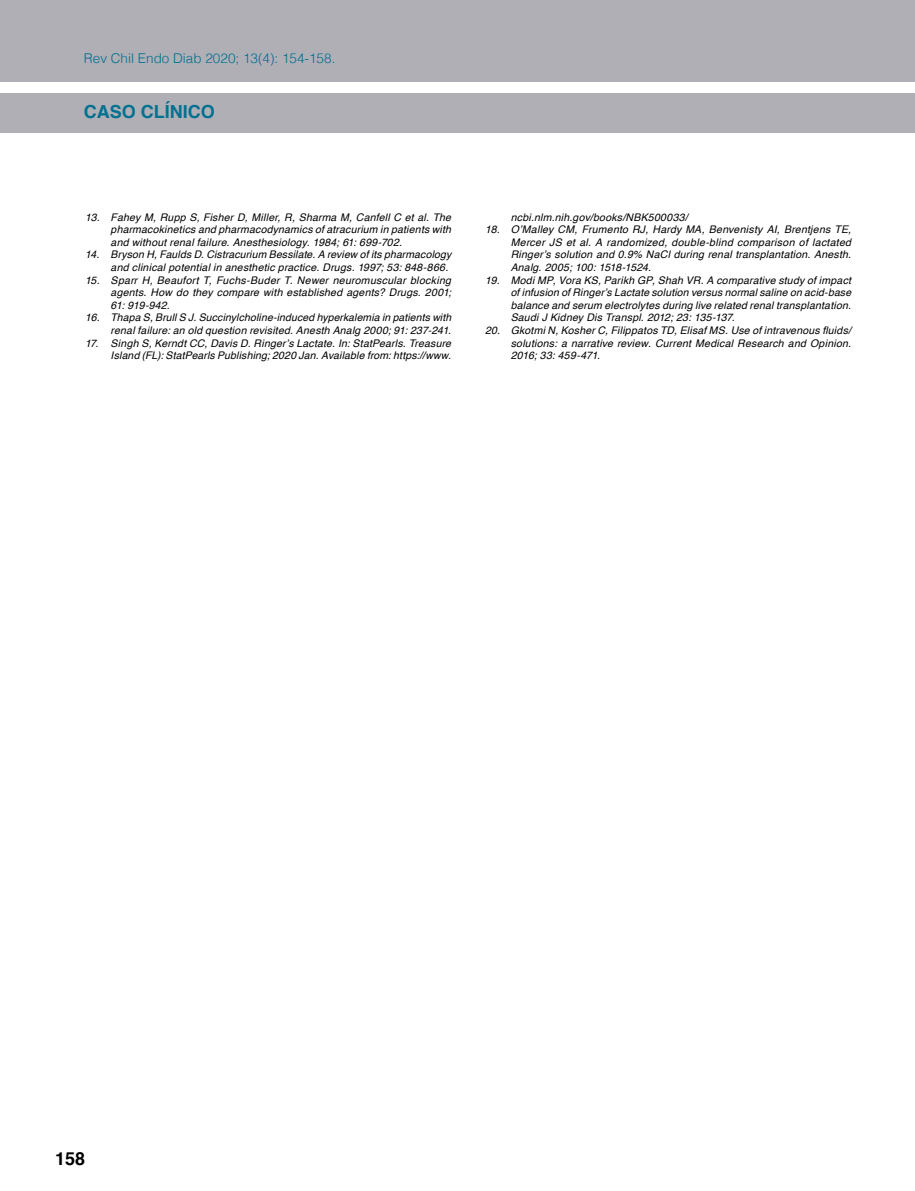
<style>
.page{position:relative;width:915px;height:1191px;background:#fff}
.page>*{position:absolute;margin:0;border:0;box-sizing:border-box;transform-origin:0 0}
.t1{font:700 18px "Helvetica";color:#007191}
.t2{font:700 18px "Helvetica";color:#000}
.t3{font:300 13.5px "Helvetica";color:#007191}
.t4{font:italic 10.5px/12.6px "Helvetica";letter-spacing:.02em;color:#000;text-align:justify}
</style>
<div class="page">
<div style="left:0;top:0;width:914px;height:81px;background:#b0afb5"></div>
<div style="left:0;top:93px;width:914px;height:40px;background:#b0afb5"></div>
<p class="t3" style="left:84px;top:46px;width:253px">Rev Chil Endo Diab 2020; 13(4): 154-158.</p>
<h1 class="t1" style="left:84px;top:97px;width:133px">CASO CLÍNICO</h1>
<p class="t4" style="left:111px;top:211px;width:342px;text-indent:-26px">13. Fahey M, Rupp S, Fisher D, Miller, R, Sharma M, Canfell C et al. The pharmacokinetics and pharmacodynamics of atracurium in patients with and without renal failure. Anesthesiology. 1984; 61: 699-702.</p>
<p class="t4" style="left:85px;top:249px;width:367px;text-align:right">14. Bryson H, Faulds D. Cistracurium Bessilate. A review of its pharmacology and clinical potential in anesthetic practice. Drugs. 1997; 53: 848-866.</p>
<p class="t4" style="left:111px;top:274px;width:342px;text-indent:-26px">15. Sparr H, Beaufort T, Fuchs-Buder T. Newer neuromuscular blocking agents. How do they compare with established agents? Drugs. 2001; 61: 919-942.</p>
<p class="t4" style="left:85px;top:312px;width:367px;text-align:right">16. Thapa S, Brull S J. Succinylcholine-induced hyperkalemia in patients with renal failure: an old question revisited. Anesth Analg 2000; 91: 237-241.</p>
<p class="t4" style="left:85px;top:337px;width:367px;text-align:right">17. Singh S, Kerndt CC, Davis D. Ringer’s Lactate. In: StatPearls. Treasure<br>Island (FL): StatPearls Publishing; 2020 Jan. Available from: https://www.</p>
<p class="t4" style="left:510px;top:211px;width:178px">ncbi.nlm.nih.gov/books/NBK500033/</p>
<p class="t4" style="left:510px;top:223px;width:342px;text-indent:-26px">18. O’Malley CM, Frumento RJ, Hardy MA, Benvenisty AI, Brentjens TE, Mercer JS et al. A randomized, double-blind comparison of lactated Ringer’s solution and 0.9% NaCl during renal transplantation. Anesth.<br>Analg. 2005; 100: 1518-1524.</p>
<p class="t4" style="left:510px;top:274px;width:342px;text-indent:-26px">19. Modi MP, Vora KS, Parikh GP, Shah VR. A comparative study of impact of infusion of Ringer’s Lactate solution versus normal saline on acid-base balance and serum electrolytes during live related renal transplantation.<br>Saudi J Kidney Dis Transpl. 2012; 23: 135-137.</p>
<p class="t4" style="left:510px;top:324px;width:342px;text-indent:-26px">20. Gkotmi N, Kosher C, Filippatos TD, Elisaf MS. Use of intravenous fluids/ solutions: a narrative review. Current Medical Research and Opinion.<br>2016; 33: 459-471.</p>
<h1 class="t2" style="left:55px;top:1144px;width:31px">158</h1>
</div>
